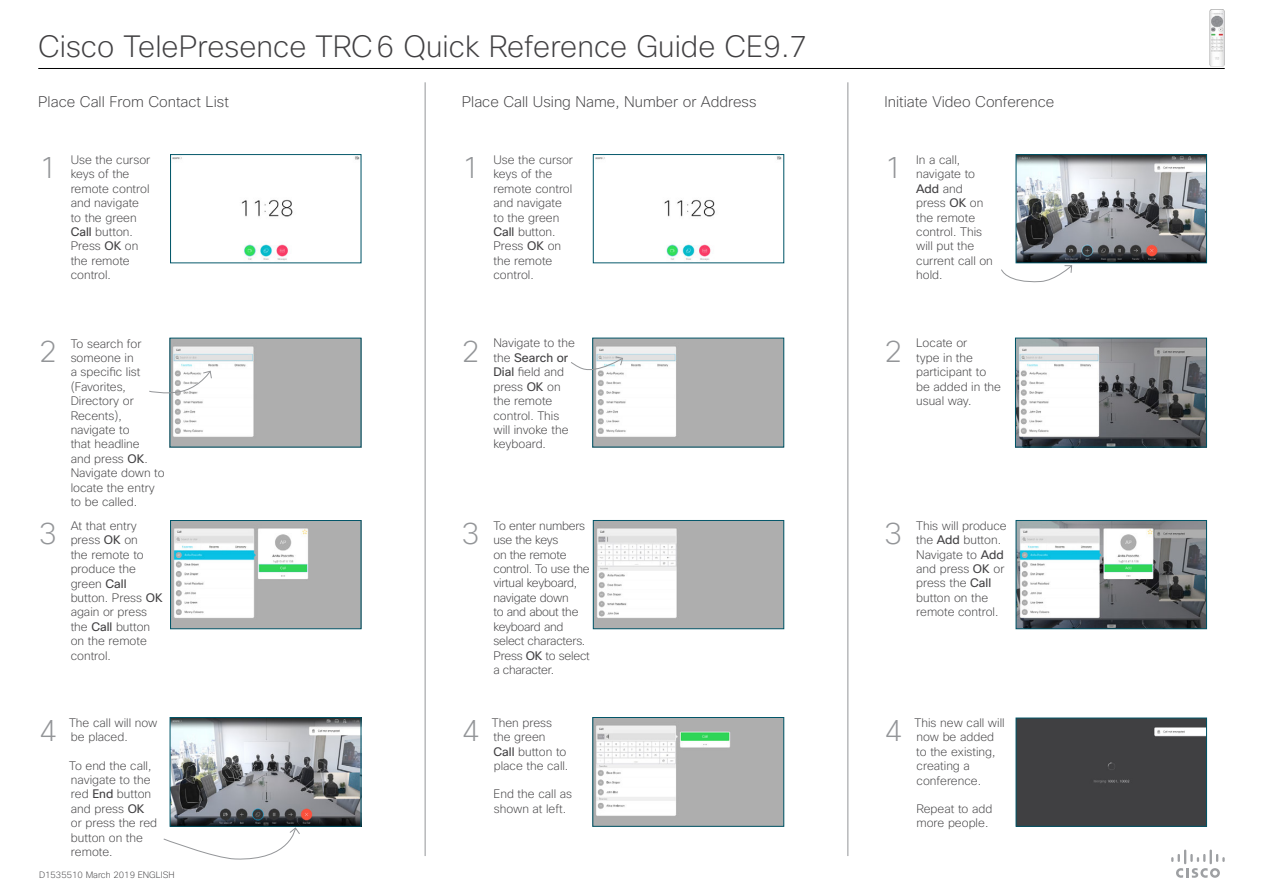
<style>
.page{position:relative;width:1263px;height:893px;background:#fff}
.page>*{position:absolute;margin:0;border:0;box-sizing:border-box;transform-origin:0 0}
.t1{font:200 30px "Cisco Sans";color:#414042}
.t2{font:200 30px "Cisco Sans";color:#939598}
.t3{font:200 15px "Cisco Sans";color:#414042}
.t4{font:200 12px/14.4px "Cisco Sans";color:#414042}
.t5{font:200 12px/14.4px "Cisco Sans";letter-spacing:-.02em;color:#414042}
.t6{font:200 9px "Cisco Sans";color:#414042}
.s1{font-weight:400}
</style>
<div class="page">
<img style="left:172px;top:719px;width:187px;height:105px">
<div style="left:170px;top:717px;width:191px;height:109px;border:1px solid #005568"></div>
<img style="left:172px;top:156px;width:187px;height:104px">
<div style="left:170px;top:154px;width:191px;height:109px;border:1px solid #005568"></div>
<img style="left:172px;top:522px;width:187px;height:105px">
<div style="left:170px;top:520px;width:191px;height:109px;border:1px solid #005568"></div>
<img style="left:172px;top:340px;width:187px;height:105px">
<img style="left:595px;top:719px;width:187px;height:105px">
<div style="left:593px;top:717px;width:191px;height:109px;border:1px solid #005568"></div>
<img style="left:595px;top:156px;width:187px;height:105px">
<div style="left:593px;top:154px;width:191px;height:109px;border:1px solid #005568"></div>
<img style="left:595px;top:522px;width:187px;height:105px">
<div style="left:593px;top:520px;width:191px;height:109px;border:1px solid #005568"></div>
<img style="left:595px;top:340px;width:187px;height:105px">
<img style="left:1018px;top:156px;width:186px;height:105px">
<div style="left:1016px;top:154px;width:190px;height:109px;border:1px solid #005568"></div>
<div style="left:1018px;top:720px;width:186px;height:104px;background:#404042"></div>
<div style="left:1016px;top:718px;width:190px;height:108px;border:1px solid #005568"></div>
<img style="left:1018px;top:522px;width:186px;height:105px">
<div style="left:1016px;top:520px;width:190px;height:109px;border:1px solid #005568"></div>
<img style="left:1017px;top:340px;width:187px;height:105px">
<div style="left:1015px;top:338px;width:191px;height:109px;border:1px solid #005568"></div>
<hr style="left:425px;top:82px;width:1px;height:774px;background:#939598">
<hr style="left:847px;top:82px;width:1px;height:774px;background:#939598">
<svg style="left:1171px;top:849px;width:54px;height:29px"></svg>
<hr style="left:38px;top:68px;width:1187px;height:1px;background:#000">
<img style="left:1209px;top:9px;width:16px;height:58px">
<svg style="left:1001px;top:265px;width:71px;height:18px"></svg>
<svg style="left:571px;top:356px;width:52px;height:18px"></svg>
<svg style="left:149px;top:370px;width:63px;height:25px"></svg>
<svg style="left:163px;top:827px;width:137px;height:33px"></svg>
<h1 class="t1" style="left:38px;top:27px;width:771px">Cisco TelePresence TRC6 Quick Reference Guide CE9.7</h1>
<p class="t3" style="left:38px;top:92px;width:192px">Place Call From Contact List</p>
<p class="t3" style="left:462px;top:92px;width:296px">Place Call Using Name, Number or Address</p>
<p class="t3" style="left:884px;top:92px;width:171px">Initiate Video Conference</p>
<h1 class="t2" style="left:39px;top:149px;width:20px">1</h1>
<p class="t4" style="left:71px;top:152px;width:81px">Use the cursor keys of the remote control and navigate to the green<br><span class="s1">Call</span> button.<br>Press <span class="s1">OK</span> on the remote control.</p>
<h1 class="t2" style="left:462px;top:149px;width:19px">1</h1>
<p class="t4" style="left:493px;top:152px;width:81px">Use the cursor keys of the remote control and navigate to the green<br><span class="s1">Call</span> button.<br>Press <span class="s1">OK</span> on the remote control.</p>
<h1 class="t2" style="left:884px;top:149px;width:19px">1</h1>
<p class="t4" style="left:916px;top:152px;width:78px">In a call, navigate to<br><span class="s1">Add</span> and press <span class="s1">OK</span> on the remote control. This will put the current call on hold.</p>
<h1 class="t2" style="left:39px;top:332px;width:20px">2</h1>
<p class="t4" style="left:71px;top:336px;width:96px">To search for someone in<br>a specific list (Favorites,<br>Directory or<br>Recents), navigate to<br>that headline<br>and press <span class="s1">OK</span>.<br>Navigate down to locate the entry to be called.</p>
<h1 class="t2" style="left:462px;top:332px;width:19px">2</h1>
<p class="t4" style="left:493px;top:336px;width:83px">Navigate to the the <span class="s1">Search or<br>Dial</span> field and press <span class="s1">OK</span> on the remote control. This will invoke the keyboard.</p>
<h1 class="t2" style="left:884px;top:332px;width:19px">2</h1>
<p class="t4" style="left:916px;top:336px;width:86px">Locate or<br>type in the participant to be added in the usual way.</p>
<h1 class="t2" style="left:39px;top:514px;width:20px">3</h1>
<p class="t4" style="left:71px;top:518px;width:93px">At that entry press <span class="s1">OK</span> on<br>the remote to produce the green <span class="s1">Call </span>button. Press <span class="s1">OK </span>again or press the <span class="s1">Call</span> button on the remote control.</p>
<h1 class="t2" style="left:462px;top:514px;width:19px">3</h1>
<p class="t5" style="left:493px;top:518px;width:98px">To enter numbers use the keys<br>on the remote control. To use the virtual keyboard, navigate down<br>to and about the keyboard and select characters.<br>Press <span class="s1">OK</span> to select a character.</p>
<h1 class="t2" style="left:884px;top:514px;width:19px">3</h1>
<p class="t4" style="left:916px;top:518px;width:92px">This will produce the <span class="s1">Add</span> button.<br>Navigate to <span class="s1">Add </span>and press <span class="s1">OK</span> or press the <span class="s1">Call </span>button on the remote control.</p>
<h1 class="t2" style="left:39px;top:712px;width:20px">4</h1>
<p class="t4" style="left:492px;top:715px;width:78px">Then press the green<br><span class="s1">Call</span> button to place the call.</p>
<p class="t4" style="left:494px;top:787px;width:80px">End the call as shown at left.</p>
<h1 class="t2" style="left:462px;top:711px;width:19px">4</h1>
<p class="t4" style="left:914px;top:715px;width:92px">This new call will now be added to the existing, creating a conference.</p>
<p class="t4" style="left:916px;top:801px;width:77px">Repeat to add more people.</p>
<p class="t4" style="left:69px;top:715px;width:90px">The call will now be placed.</p>
<p class="t4" style="left:69px;top:758px;width:90px">To end the call, navigate to the red <span class="s1">End</span> button and press <span class="s1">OK<br></span>or press the red button on the remote.</p>
<h1 class="t2" style="left:884px;top:711px;width:19px">4</h1>
<p class="t6" style="left:39px;top:869px;width:137px">D1535510 March 2019 ENGLISH</p>
</div>
